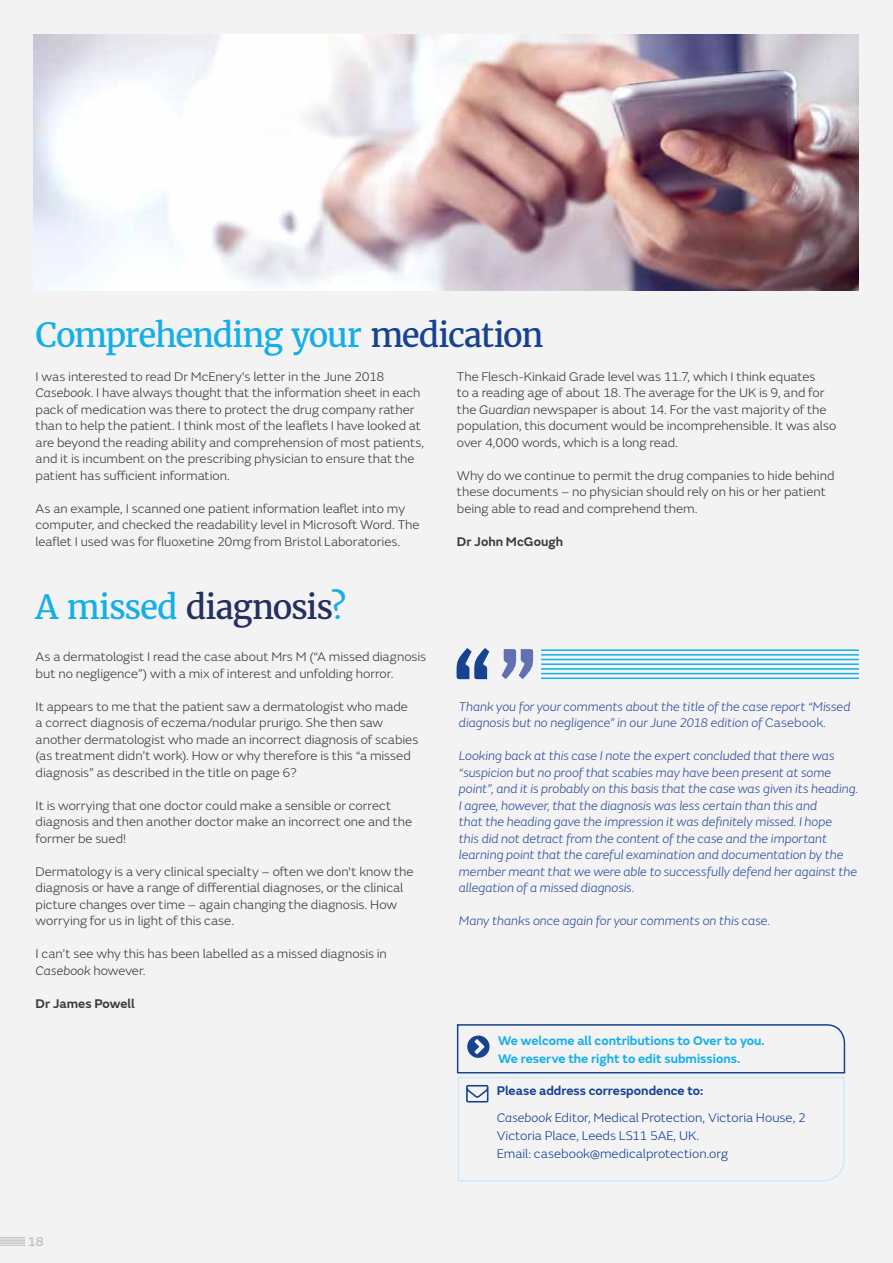
<style>
.page{position:relative;width:893px;height:1263px;background:#f3f3f3}
.page>*{position:absolute;margin:0;border:0;box-sizing:border-box;transform-origin:0 0}
.Heading_2{font:33px "Merriweather";letter-spacing:-.045em;color:#14afe6}
.Heading_2-2{font:33px "Merriweather";letter-spacing:-.035em;color:#24305e}
.t1{font:500 13.5px "FS Emeric";color:#c5c2c2}
.Body{font:300 13.2px/16.5px "FS Emeric";color:#3c3c3b}
.Body-2{font:italic 300 13.2px/16.5px "FS Emeric";letter-spacing:-.005em;color:#33509a}
.contents_case_report{font:300 13.2px/18px "FS Emeric";color:#174290}
.contents_case_report-2{font:600 13.2px/18px "FS Emeric";color:#14afe6}
.contents_case_report-3{font:600 13.2px "FS Emeric";color:#174290}
.Body-3{font:600 13.2px "FS Emeric";color:#3c3c3b}
.s1{color:#174290}
.s2{font-style:italic}
.s3{color:#14afe6}
.s4{font-style:normal}
</style>
<div class="page">
<svg style="left:0;top:1237px;width:25px;height:9px"></svg>
<svg style="left:456px;top:1024px;width:390px;height:158px"></svg>
<img style="left:34px;top:34px;width:825px;height:256px">
<hr style="left:541px;top:663px;width:318px;height:2px;background:#14afe6">
<hr style="left:541px;top:668px;width:318px;height:2px;background:#14afe6">
<hr style="left:541px;top:673px;width:318px;height:1px;background:#14afe6">
<hr style="left:541px;top:677px;width:318px;height:2px;background:#14afe6">
<hr style="left:541px;top:659px;width:318px;height:1px;background:#14afe6">
<hr style="left:541px;top:654px;width:318px;height:2px;background:#14afe6">
<hr style="left:541px;top:649px;width:318px;height:2px;background:#14afe6">
<svg style="left:457px;top:648px;width:32px;height:31px"></svg>
<svg style="left:502px;top:649px;width:31px;height:30px"></svg>
<p class="Heading_2" style="left:36px;top:313px;width:509px">Comprehending your <span class="s1">medication</span></p>
<p class="Body" style="left:36px;top:367px;width:390px">I was interested to read Dr McEnery's letter in the June 2018<br><span class="s2">Casebook</span>. I have always thought that the information sheet in each pack of medication was there to protect the drug company rather than to help the patient. I think most of the leaflets I have looked at are beyond the reading ability and comprehension of most patients, and it is incumbent on the prescribing physician to ensure that the patient has sufficient information.</p>
<p class="Body" style="left:36px;top:499px;width:385px">As an example, I scanned one patient information leaflet into my computer, and checked the readability level in Microsoft Word. The leaflet I used was for fluoxetine 20mg from Bristol Laboratories.</p>
<p class="Heading_2-2" style="left:36px;top:585px;width:312px"><span class="s3">A missed</span> diagnosis<span class="s3">?</span></p>
<p class="Body" style="left:36px;top:648px;width:392px">As a dermatologist I read the case about Mrs M (“A missed diagnosis but no negligence”) with a mix of interest and unfolding horror.</p>
<p class="Body" style="left:36px;top:697px;width:384px">It appears to me that the patient saw a dermatologist who made<br>a correct diagnosis of eczema/nodular prurigo. She then saw another dermatologist who made an incorrect diagnosis of scabies (as treatment didn’t work). How or why therefore is this “a missed diagnosis” as described in the title on page 6?</p>
<p class="Body" style="left:36px;top:796px;width:378px">It is worrying that one doctor could make a sensible or correct diagnosis and then another doctor make an incorrect one and the former be sued!</p>
<p class="Body" style="left:36px;top:862px;width:380px">Dermatology is a very clinical specialty – often we don't know the diagnosis or have a range of differential diagnoses, or the clinical picture changes over time – again changing the diagnosis. How worrying for us in light of this case.</p>
<p class="Body" style="left:36px;top:945px;width:353px">I can’t see why this has been labelled as a missed diagnosis in<br><span class="s2">Casebook</span> however.</p>
<p class="Body-3" style="left:36px;top:993px;width:101px">Dr James Powell</p>
<p class="t1" style="left:28px;top:1231px;width:18px">18</p>
<p class="Body" style="left:457px;top:367px;width:381px">The Flesch-Kinkaid Grade level was 11.7, which I think equates<br>to a reading age of about 18. The average for the UK is 9, and for the <span class="s2">Guardian</span> newspaper is about 14. For the vast majority of the population, this document would be incomprehensible. It was also over 4,000 words, which is a long read.</p>
<p class="Body" style="left:457px;top:466px;width:379px">Why do we continue to permit the drug companies to hide behind these documents – no physician should rely on his or her patient being able to read and comprehend them.</p>
<p class="Body-3" style="left:457px;top:531px;width:108px">Dr John McGough</p>
<p class="Body-2" style="left:459px;top:697px;width:393px">Thank you for your comments about the title of the case report “Missed diagnosis but no negligence” in our June 2018 edition of <span class="s4">Casebook</span>.</p>
<p class="Body-2" style="left:459px;top:747px;width:401px">Looking back at this case I note the expert concluded that there was “suspicion but no proof that scabies may have been present at some point”, and it is probably on this basis that the case was given its heading.<br>I agree, however, that the diagnosis was less certain than this and<br>that the heading gave the impression it was definitely missed. I hope<br>this did not detract from the content of the case and the important learning point that the careful examination and documentation by the member meant that we were able to successfully defend her against the allegation of a missed diagnosis.</p>
<p class="Body-2" style="left:459px;top:912px;width:313px">Many thanks once again for your comments on this case.</p>
<p class="contents_case_report-2" style="left:498px;top:1030px;width:268px">We welcome all contributions to Over to you.<br>We reserve the right to edit submissions.</p>
<p class="contents_case_report-3" style="left:497px;top:1080px;width:208px">Please address correspondence to:</p>
<p class="contents_case_report" style="left:497px;top:1108px;width:311px"><span class="s2">Casebook</span> Editor, Medical Protection, Victoria House, 2<br>Victoria Place, Leeds LS11 5AE, UK.<br>Email: casebook@medicalprotection.org</p>
</div>
